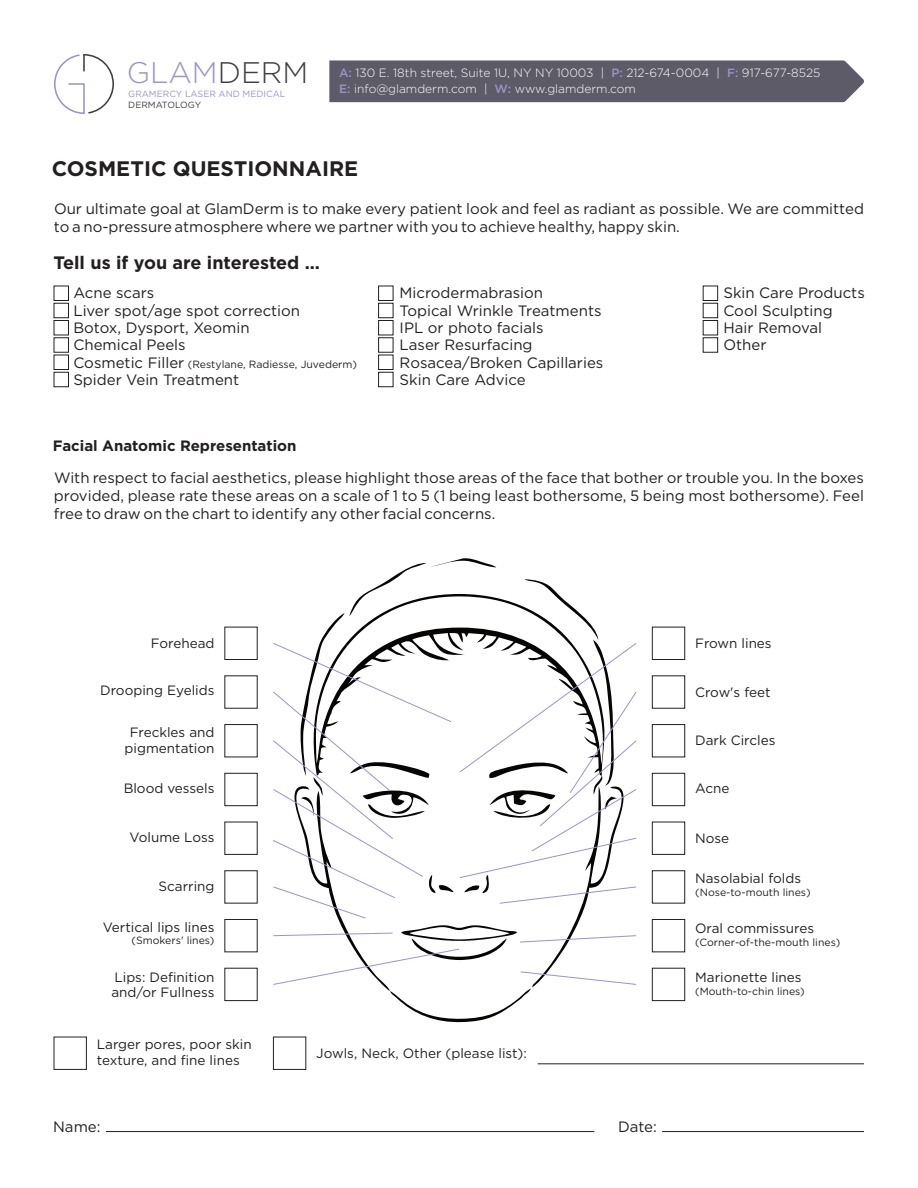
<style>
.page{position:relative;width:918px;height:1188px;background:#fff}
.page>*{position:absolute;margin:0;border:0;box-sizing:border-box;transform-origin:0 0}
.t1{font:300 29.7px "Gotham";color:#9a94c8}
.t2{font:700 21px "Gotham";color:#231f20}
.t3{font:700 18px "Gotham";color:#231f20}
.t4{font:15px/17.2px "Gotham";color:#231f20}
.t5{font:700 15px "Gotham";color:#231f20}
.t6{font:13.5px/15.6px "Gotham";color:#231f20}
.t7{font:300 12px/16px "Gotham";color:#fff}
.t8{font:10.5px "Gotham";color:#231f20}
.t9{font:9px "Gotham";color:#9a94c8}
.t10{font:9px "Gotham";color:#3e3e3f}
.s1{color:#3e3e3f}
.s2{font-weight:500;color:#9a94c8}
.s3{font-size:15px}
</style>
<div class="page">
<svg style="left:54px;top:54px;width:60px;height:60px"></svg>
<div style="left:329px;top:60px;width:535px;height:42px;background:#5e5b68"></div>
<hr style="left:106px;top:1131px;width:488px;height:1px;background:#231f20">
<hr style="left:662px;top:1131px;width:202px;height:1px;background:#231f20">
<div style="left:54px;top:286px;width:15px;height:15px;border:1px solid #231f20"></div>
<div style="left:54px;top:303px;width:15px;height:15px;border:1px solid #231f20"></div>
<div style="left:54px;top:320px;width:15px;height:15px;border:1px solid #231f20"></div>
<div style="left:54px;top:337px;width:15px;height:16px;border:1px solid #231f20"></div>
<div style="left:54px;top:355px;width:15px;height:15px;border:1px solid #231f20"></div>
<div style="left:54px;top:372px;width:15px;height:15px;border:1px solid #231f20"></div>
<div style="left:378px;top:286px;width:16px;height:15px;border:1px solid #231f20"></div>
<div style="left:378px;top:303px;width:16px;height:15px;border:1px solid #231f20"></div>
<div style="left:378px;top:320px;width:16px;height:15px;border:1px solid #231f20"></div>
<div style="left:378px;top:337px;width:16px;height:16px;border:1px solid #231f20"></div>
<div style="left:378px;top:355px;width:16px;height:15px;border:1px solid #231f20"></div>
<div style="left:378px;top:372px;width:16px;height:15px;border:1px solid #231f20"></div>
<div style="left:703px;top:286px;width:15px;height:15px;border:1px solid #231f20"></div>
<div style="left:703px;top:303px;width:15px;height:15px;border:1px solid #231f20"></div>
<div style="left:703px;top:320px;width:15px;height:15px;border:1px solid #231f20"></div>
<div style="left:703px;top:337px;width:15px;height:16px;border:1px solid #231f20"></div>
<div style="left:224px;top:773px;width:34px;height:33px;border:1px solid #231f20"></div>
<div style="left:652px;top:627px;width:33px;height:33px;border:1px solid #231f20"></div>
<div style="left:652px;top:675px;width:33px;height:34px;border:1px solid #231f20"></div>
<div style="left:652px;top:724px;width:33px;height:33px;border:1px solid #231f20"></div>
<div style="left:652px;top:773px;width:33px;height:33px;border:1px solid #231f20"></div>
<div style="left:652px;top:822px;width:33px;height:33px;border:1px solid #231f20"></div>
<div style="left:652px;top:870px;width:33px;height:34px;border:1px solid #231f20"></div>
<div style="left:652px;top:919px;width:33px;height:33px;border:1px solid #231f20"></div>
<div style="left:652px;top:968px;width:33px;height:33px;border:1px solid #231f20"></div>
<svg style="left:273px;top:558px;width:364px;height:465px"></svg>
<div style="left:54px;top:1037px;width:33px;height:33px;border:1px solid #231f20"></div>
<div style="left:273px;top:1037px;width:33px;height:33px;border:1px solid #231f20"></div>
<hr style="left:538px;top:1063px;width:326px;height:1px;background:#231f20">
<h1 class="t1" style="left:127px;top:59px;width:183px">GLAM<span class="s1">DERM</span></h1>
<p class="t9" style="left:128px;top:90px;width:159px">GRAMERCY LASER AND MEDICAL</p>
<p class="t10" style="left:128px;top:100px;width:74px">DERMATOLOGY</p>
<p class="t7" style="left:339px;top:66px;width:483px"><span class="s2">A:</span> 130 E. 18th street, Suite 1U, NY NY 10003 | <span class="s2">P:</span> 212-674-0004 | <span class="s2">F:</span> 917-677-8525<br><span class="s2">E:</span> info@glamderm.com | <span class="s2">W:</span> www.glamderm.com</p>
<h2 class="t2" style="left:52px;top:160px;width:308px">COSMETIC QUESTIONNAIRE</h2>
<p class="t4" style="left:54px;top:200px;width:811px;line-height:18px">Our ultimate goal at GlamDerm is to make every patient look and feel as radiant as possible. We are committed to a no-pressure atmosphere where we partner with you to achieve healthy, happy skin.</p>
<p class="t3" style="left:53px;top:254px;width:268px">Tell us if you are interested …</p>
<p class="t4" style="left:73px;top:285px;width:228px">Acne scars<br>Liver spot/age spot correction<br>Botox, Dysport, Xeomin<br>Chemical Peels</p>
<p class="t8" style="left:73px;top:359px;width:285px"><span class="s3">Cosmetic Filler</span> (Restylane, Radiesse, Juvederm)</p>
<p class="t4" style="left:73px;top:372px;width:167px">Spider Vein Treatment</p>
<p class="t5" style="left:53px;top:439px;width:245px">Facial Anatomic Representation</p>
<p class="t4" style="left:400px;top:285px;width:205px">Microdermabrasion<br>Topical Wrinkle Treatments<br>IPL or photo facials<br>Laser Resurfacing<br>Rosacea/Broken Capillaries<br>Skin Care Advice</p>
<p class="t4" style="left:723px;top:285px;width:143px">Skin Care Products<br>Cool Sculpting<br>Hair Removal<br>Other</p>
<p class="t4" style="left:54px;top:470px;width:811px;line-height:18px;text-align:justify">With respect to facial aesthetics, please highlight those areas of the face that bother or trouble you. In the boxes provided, please rate these areas on a scale of 1 to 5 (1 being least bothersome, 5 being most bothersome). Feel free to draw on the chart to identify any other facial concerns.</p>
<p class="t6" style="left:151px;top:636px;width:65px">Forehead</p>
<p class="t6" style="left:100px;top:684px;width:116px">Drooping Eyelids</p>
<p class="t6" style="left:125px;top:725px;width:91px;text-align:center">Freckles and pigmentation</p>
<p class="t6" style="left:124px;top:781px;width:92px">Blood vessels</p>
<p class="t6" style="left:130px;top:830px;width:86px">Volume Loss</p>
<p class="t6" style="left:159px;top:879px;width:57px">Scarring</p>
<p class="t6" style="left:103px;top:920px;width:113px">Vertical lips lines</p>
<p class="t8" style="left:132px;top:936px;width:84px">(Smokers' lines)</p>
<p class="t6" style="left:112px;top:970px;width:105px">Lips: Definition and/or Fullness</p>
<p class="t6" style="left:97px;top:1038px;width:156px">Larger pores, poor skin texture, and fine lines</p>
<p class="t6" style="left:316px;top:1047px;width:212px">Jowls, Neck, Other (please list):</p>
<p class="t4" style="left:53px;top:1118px;width:49px">Name:</p>
<p class="t4" style="left:618px;top:1118px;width:40px">Date:</p>
<p class="t6" style="left:695px;top:636px;width:78px">Frown lines</p>
<p class="t6" style="left:695px;top:685px;width:77px">Crow's feet</p>
<p class="t6" style="left:695px;top:733px;width:82px">Dark Circles</p>
<p class="t6" style="left:695px;top:781px;width:36px">Acne</p>
<p class="t6" style="left:695px;top:831px;width:36px">Nose</p>
<p class="t6" style="left:695px;top:871px;width:108px">Nasolabial folds</p>
<p class="t8" style="left:695px;top:888px;width:117px">(Nose-to-mouth lines)</p>
<p class="t6" style="left:695px;top:921px;width:120px">Oral commissures</p>
<p class="t8" style="left:695px;top:938px;width:147px">(Corner-of-the-mouth lines)</p>
<p class="t6" style="left:695px;top:970px;width:108px">Marionette lines</p>
<p class="t8" style="left:695px;top:986px;width:111px">(Mouth-to-chin lines)</p>
</div>
